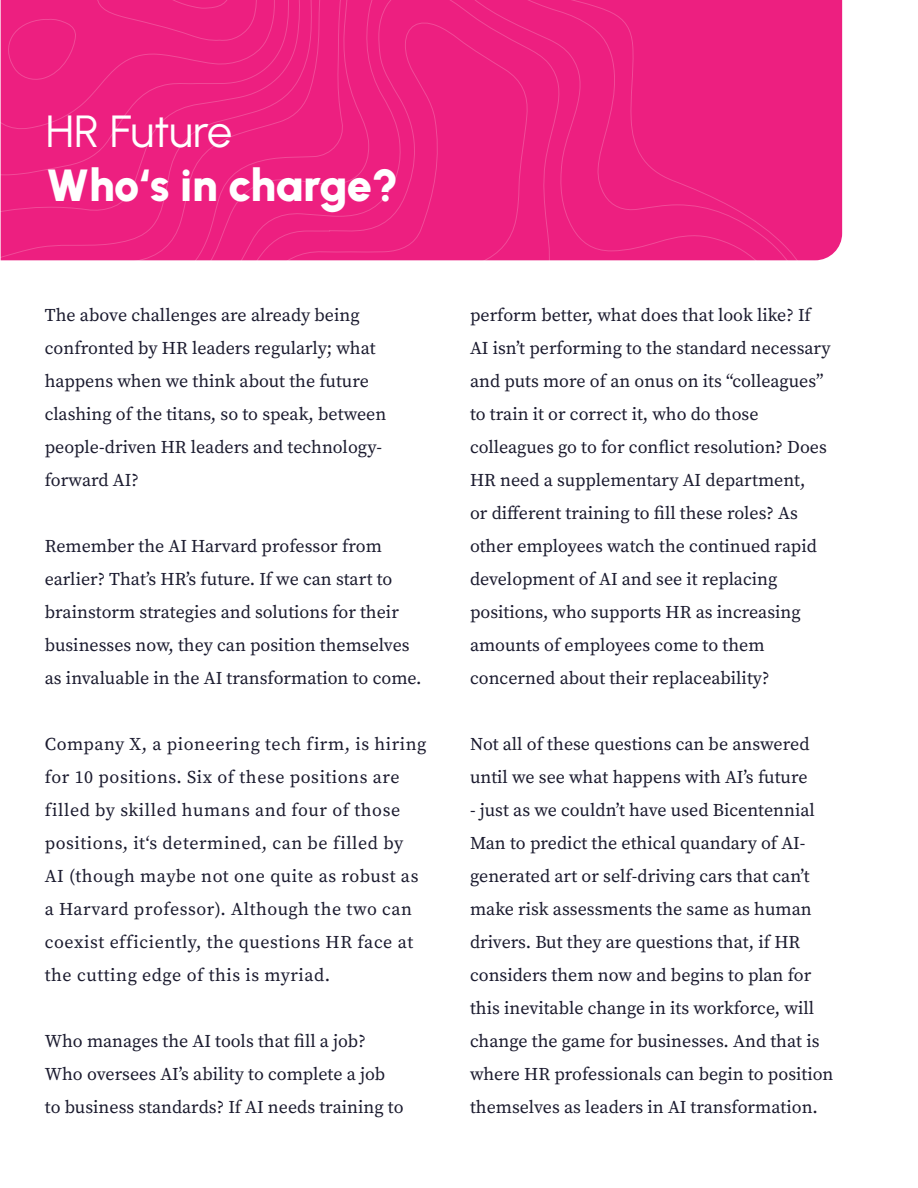
<style>
.page{position:relative;width:918px;height:1188px;background:#fff}
.page>*{position:absolute;margin:0;border:0;box-sizing:border-box;transform-origin:0 0}
.t1{font:900 45px "Urbanist";letter-spacing:-.01em;color:#fff}
.t2{font:45px "Urbanist";color:#fff}
.t3{font:18px/33px "Source Serif Variable";color:#1a1a2e}
.t4{font:18px/33px "Source Serif Variable";letter-spacing:.03em;color:#1a1a2e}
</style>
<div class="page">
<div style="left:0;top:0;width:830px;height:261px;background:#ed1f80"></div>
<p class="t2" style="left:46px;top:102px;width:188px">HR Future</p>
<p class="t1" style="left:46px;top:156px;width:354px">Who‘s in charge?</p>
<p class="t3" style="left:45px;top:299px;width:343px">The above challenges are already being confronted by HR leaders regularly; what happens when we think about the future clashing of the titans, so to speak, between people-driven HR leaders and technology&shy;forward AI?</p>
<p class="t3" style="left:45px;top:530px;width:378px">Remember the AI Harvard professor from earlier? That’s HR’s future. If we can start to brainstorm strategies and solutions for their businesses now, they can position themselves as invaluable in the AI transformation to come.</p>
<p class="t4" style="left:45px;top:728px;width:383px">Company X, a pioneering tech firm, is hiring for 10 positions. Six of these positions are filled by skilled humans and four of those positions, it‘s determined, can be filled by AI (though maybe not one quite as robust as a Harvard professor). Although the two can coexist efficiently, the questions HR face at the cutting edge of this is myriad.</p>
<p class="t3" style="left:45px;top:1025px;width:360px">Who manages the AI tools that fill a job?<br>Who oversees AI’s ability to complete a job to business standards? If AI needs training to</p>
<p class="t3" style="left:470px;top:299px;width:362px">perform better, what does that look like? If AI isn’t performing to the standard necessary and puts more of an onus on its “colleagues” to train it or correct it, who do those colleagues go to for conflict resolution? Does HR need a supplementary AI department,<br>or different training to fill these roles? As other employees watch the continued rapid development of AI and see it replacing positions, who supports HR as increasing amounts of employees come to them concerned about their replaceability?</p>
<p class="t3" style="left:470px;top:728px;width:341px">Not all of these questions can be answered until we see what happens with AI’s future</p>
<p class="t3" style="left:470px;top:794px;width:365px">- just as we couldn’t have used Bicentennial Man to predict the ethical quandary of AI&shy;generated art or self-driving cars that can’t make risk assessments the same as human drivers. But they are questions that, if HR considers them now and begins to plan for this inevitable change in its workforce, will change the game for businesses. And that is where HR professionals can begin to position themselves as leaders in AI transformation.</p>
</div>
